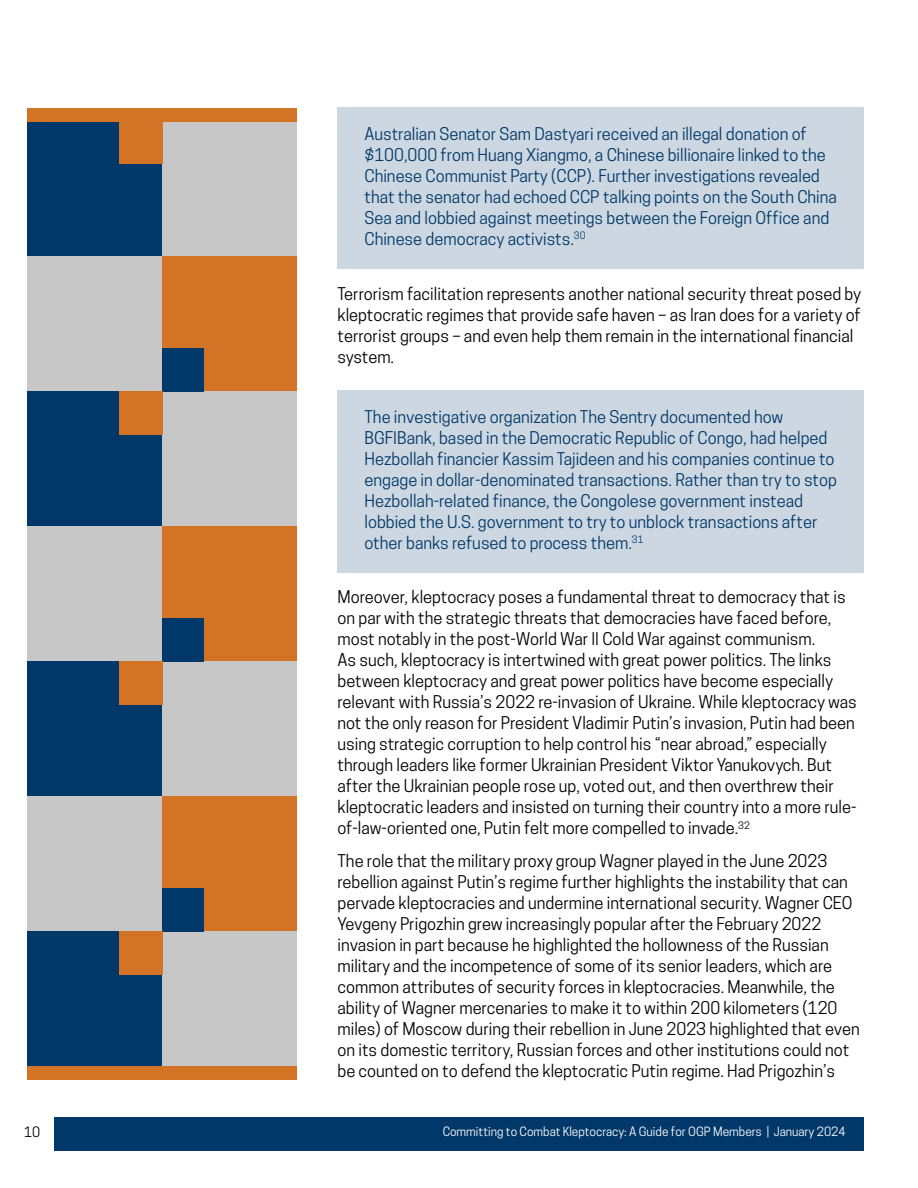
<style>
.page{position:relative;width:918px;height:1188px;background:#fff}
.page>*{position:absolute;margin:0;border:0;box-sizing:border-box;transform-origin:0 0}
.t1{font:16.5px/21px "Cooper Hewitt";color:#000}
.t2{font:16.5px/21px "Cooper Hewitt";color:#003869}
.t3{font:13.5px "Cooper Hewitt";color:#000}
.t4{font:12px "Cooper Hewitt";color:#fff}
</style>
<div class="page">
<div style="left:54px;top:1117px;width:810px;height:34px;background:#003869"></div>
<div style="left:27px;top:108px;width:270px;height:972px;background:#c7c7c7"></div>
<div style="left:162px;top:796px;width:135px;height:136px;background:#d37326"></div>
<div style="left:162px;top:526px;width:135px;height:136px;background:#d37326"></div>
<div style="left:162px;top:256px;width:135px;height:136px;background:#d37326"></div>
<div style="left:27px;top:932px;width:135px;height:134px;background:#003869"></div>
<div style="left:162px;top:888px;width:41px;height:44px;background:#003869"></div>
<div style="left:162px;top:348px;width:41px;height:44px;background:#003869"></div>
<div style="left:162px;top:618px;width:41px;height:44px;background:#003869"></div>
<div style="left:27px;top:392px;width:135px;height:134px;background:#003869"></div>
<div style="left:27px;top:122px;width:135px;height:134px;background:#003869"></div>
<div style="left:27px;top:662px;width:135px;height:134px;background:#003869"></div>
<div style="left:27px;top:1066px;width:270px;height:14px;background:#d37326"></div>
<div style="left:27px;top:108px;width:270px;height:14px;background:#d37326"></div>
<div style="left:119px;top:932px;width:43px;height:43px;background:#d37326"></div>
<div style="left:119px;top:662px;width:43px;height:43px;background:#d37326"></div>
<div style="left:119px;top:392px;width:43px;height:43px;background:#d37326"></div>
<div style="left:119px;top:120px;width:43px;height:44px;background:#d37326"></div>
<div style="left:338px;top:107px;width:526px;height:162px;background:#ccd7e1"></div>
<div style="left:338px;top:390px;width:526px;height:183px;background:#ccd7e1"></div>
<p class="t2" style="left:364px;top:123px;width:474px">Australian Senator Sam Dastyari received an illegal donation of $100,000 from Huang Xiangmo, a Chinese billionaire linked to the Chinese Communist Party (CCP). Further investigations revealed that the senator had echoed CCP talking points on the South China Sea and lobbied against meetings between the Foreign Office and Chinese democracy activists.<sup>30</sup></p>
<p class="t1" style="left:337px;top:283px;width:525px">Terrorism facilitation represents another national security threat posed by kleptocratic regimes that provide safe haven – as Iran does for a variety of terrorist groups – and even help them remain in the international financial system.</p>
<p class="t2" style="left:364px;top:406px;width:474px">The investigative organization The Sentry documented how BGFIBank, based in the Democratic Republic of Congo, had helped Hezbollah financier Kassim Tajideen and his companies continue to engage in dollar-denominated transactions. Rather than try to stop Hezbollah-related finance, the Congolese government instead lobbied the U.S. government to try to unblock transactions after other banks refused to process them.<sup>31</sup></p>
<p class="t1" style="left:338px;top:587px;width:521px">Moreover, kleptocracy poses a fundamental threat to democracy that is on par with the strategic threats that democracies have faced before, most notably in the post-World War II Cold War against communism.<br>As such, kleptocracy is intertwined with great power politics. The links between kleptocracy and great power politics have become especially relevant with Russia’s 2022 re-invasion of Ukraine. While kleptocracy was not the only reason for President Vladimir Putin’s invasion, Putin had been using strategic corruption to help control his “near abroad,” especially through leaders like former Ukrainian President Viktor Yanukovych. But after the Ukrainian people rose up, voted out, and then overthrew their kleptocratic leaders and insisted on turning their country into a more rule&shy;of-law-oriented one, Putin felt more compelled to invade.<sup>32</sup></p>
<p class="t1" style="left:338px;top:851px;width:524px">The role that the military proxy group Wagner played in the June 2023 rebellion against Putin’s regime further highlights the instability that can pervade kleptocracies and undermine international security. Wagner CEO Yevgeny Prigozhin grew increasingly popular after the February 2022 invasion in part because he highlighted the hollowness of the Russian military and the incompetence of some of its senior leaders, which are common attributes of security forces in kleptocracies. Meanwhile, the ability of Wagner mercenaries to make it to within 200 kilometers (120 miles) of Moscow during their rebellion in June 2023 highlighted that even on its domestic territory, Russian forces and other institutions could not be counted on to defend the kleptocratic Putin regime. Had Prigozhin’s</p>
<p class="t3" style="left:24px;top:1124px;width:18px">10</p>
<p class="t4" style="left:443px;top:1124px;width:404px">Committing to Combat Kleptocracy: A Guide for OGP Members | January 2024</p>
</div>
